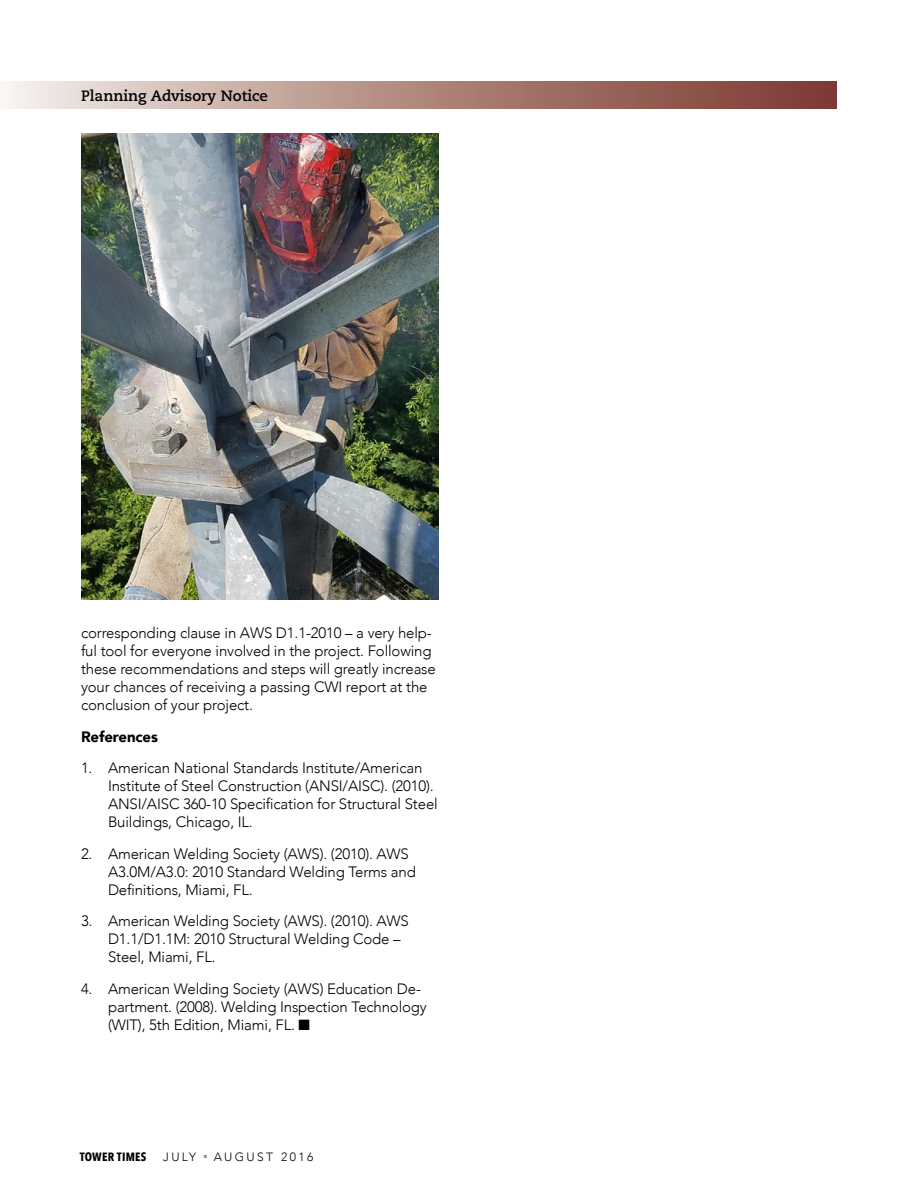
<style>
.page{position:relative;width:918px;height:1188px;background:#fff}
.page>*{position:absolute;margin:0;border:0;box-sizing:border-box;transform-origin:0 0}
.t1{font:300 15px/18px "Avenir";letter-spacing:-.01em;color:#000}
.t2{font:700 15px "Caecilia LT Std";color:#000}
.t3{font:900 15px "Avenir";letter-spacing:-.01em;color:#000}
.t4{font:300 12px "Avenir";letter-spacing:.2em;color:#000}
.t5{font:700 12px "Avenir Next Condensed";letter-spacing:.02em;color:#000}
</style>
<div class="page">
<img style="left:81px;top:133px;width:358px;height:466px">
<svg style="left:7px;top:82px;width:830px;height:27px;background:#b38c83"></svg>
<p class="t2" style="left:81px;top:86px;width:188px">Planning Advisory Notice</p>
<p class="t1" style="left:81px;top:624px;width:356px">corresponding clause in AWS D1.1-2010 – a very help&shy;ful tool for everyone involved in the project. Following these recommendations and steps will greatly increase your chances of receiving a passing CWI report at the conclusion of your project.</p>
<p class="t3" style="left:81px;top:724px;width:78px">References</p>
<p class="t1" style="left:108px;top:759px;width:331px;text-indent:-27px">1. American National Standards Institute/American Institute of Steel Construction (ANSI/AISC). (2010).<br>ANSI/AISC 360-10 Specification for Structural Steel Buildings, Chicago, IL.</p>
<p class="t1" style="left:108px;top:845px;width:309px;text-indent:-27px">2. American Welding Society (AWS). (2010). AWS<br>A3.0M/A3.0: 2010 Standard Welding Terms and<br>Definitions, Miami, FL.</p>
<p class="t1" style="left:108px;top:912px;width:302px;text-indent:-27px">3. American Welding Society (AWS). (2010). AWS<br>D1.1/D1.1M: 2010 Structural Welding Code –<br>Steel, Miami, FL.</p>
<p class="t1" style="left:108px;top:980px;width:320px;text-indent:-27px">4. American Welding Society (AWS) Education De&shy;partment. (2008). Welding Inspection Technology (WIT), 5th Edition, Miami, FL. ■</p>
<p class="t5" style="left:80px;top:1149px;width:68px">TOWER TIMES</p>
<p class="t4" style="left:163px;top:1150px;width:34px">JULY</p>
<p class="t4" style="left:204px;top:1150px;width:111px"><sup>■</sup> AUGUST 2016</p>
</div>
